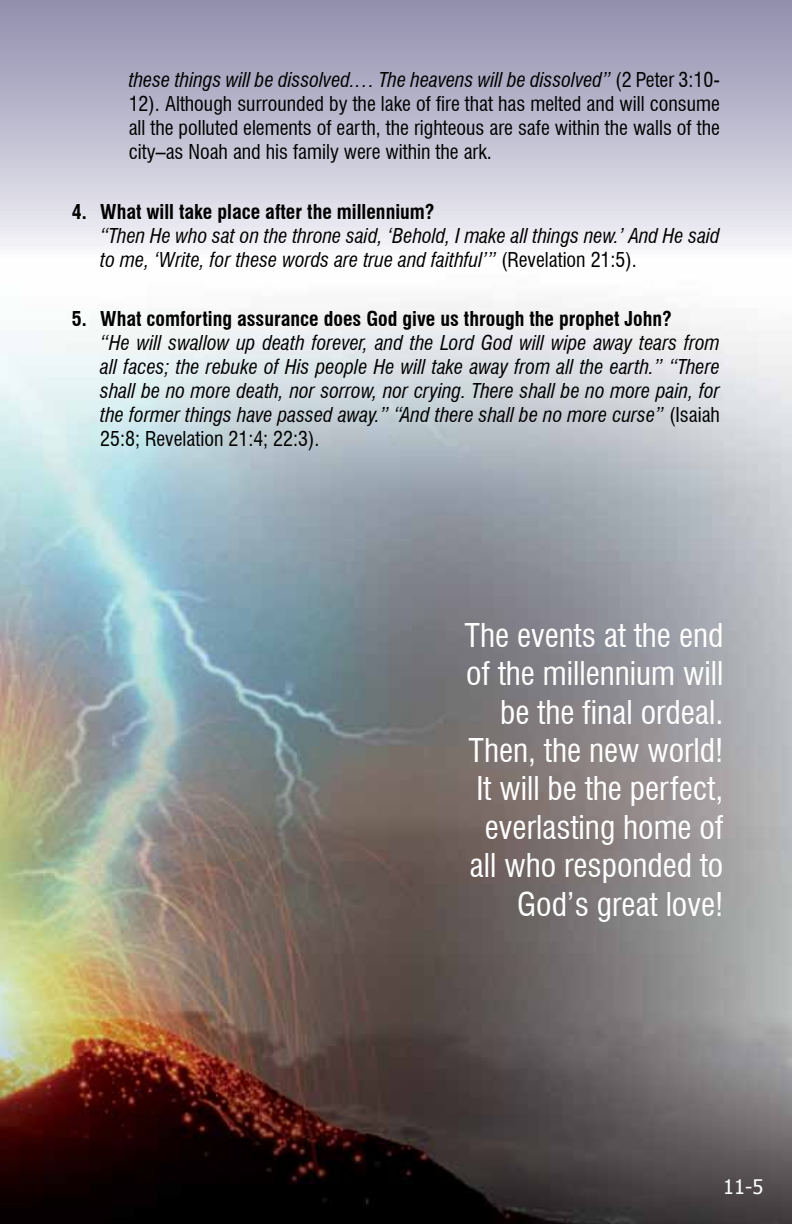
<style>
.page{position:relative;width:792px;height:1224px;background:#fff}
.page>*{position:absolute;margin:0;border:0;box-sizing:border-box;transform-origin:0 0}
.t1{font:condensed 32px/38.4px "Swiss 721 BT";color:#fff;text-align:right}
.t2{font:italic condensed 20px/24px "Swiss 721 BT";color:#000}
.t3{font:condensed 20px/24px "Swiss 721 BT";color:#000;text-align:justify}
.t4{font:700 condensed 20px "Swiss 721 BT";color:#000}
.t5{font:20px "Tahoma";color:#fff}
.s1{font-style:italic}
.s2{font-style:normal}
</style>
<div class="page">
<div style="left:0;top:0;width:792px;height:261px;background:linear-gradient(to bottom,#8e8bab,#f6f6fa)"></div>
<img style="left:0;top:303px;width:792px;height:921px">
<p class="t3" style="left:129px;top:68px;width:593px"><span class="s1">these things will be dissolved.… The heavens will be dissolved”</span> (2 Peter 3:10- 12). Although surrounded by the lake of fire that has melted and will consume all the polluted elements of earth, the righteous are safe within the walls of the city–as Noah and his family were within the ark.</p>
<p class="t4" style="left:72px;top:199px;width:364px">4. What will take place after the millennium?</p>
<p class="t2" style="left:100px;top:223px;width:621px">“Then He who sat on the throne said, ‘Behold, I make all things new.’ And He said to me, ‘Write, for these words are true and faithful’” <span class="s2">(Revelation 21:5).</span></p>
<p class="t4" style="left:72px;top:307px;width:602px">5. What comforting assurance does God give us through the prophet John?</p>
<p class="t2" style="left:100px;top:331px;width:621px;text-align:justify">“He will swallow up death forever, and the Lord God will wipe away tears from all faces; the rebuke of His people He will take away from all the earth.” “There shall be no more death, nor sorrow, nor crying. There shall be no more pain, for the former things have passed away.” “And there shall be no more curse” <span class="s2">(Isaiah 25:8; Revelation 21:4; 22:3).</span></p>
<h1 class="t1" style="left:464px;top:616px;width:260px">The events at the end of the millennium will be the final ordeal.<br>Then, the new world!<br>It will be the perfect, everlasting home of all who responded to<br>God’s great love!</h1>
<p class="t5" style="left:723px;top:1174px;width:42px">11-5</p>
</div>
